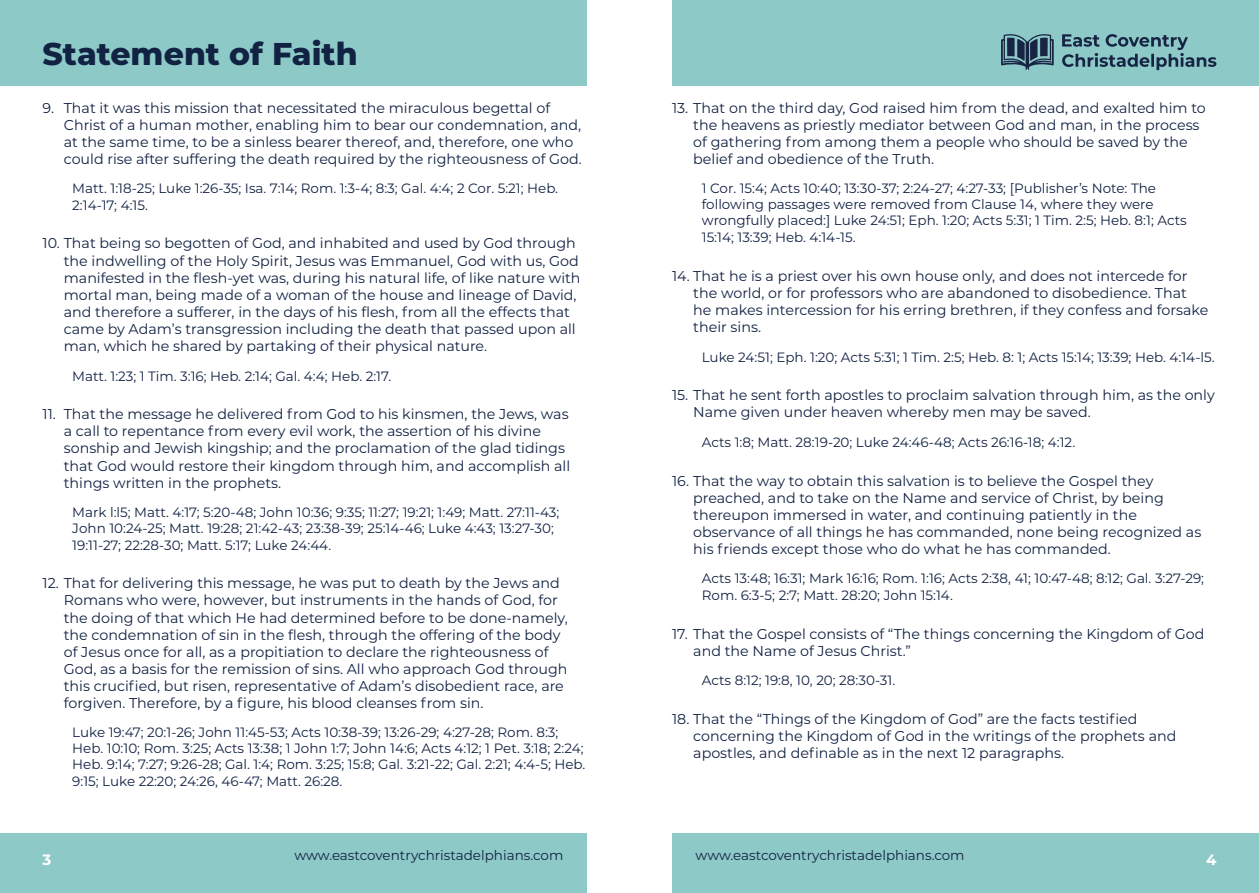
<style>
.page{position:relative;width:1259px;height:893px;background:#fff}
.page>*{position:absolute;margin:0;border:0;box-sizing:border-box;transform-origin:0 0}
.t1{font:800 31.5px "Montserrat";color:#122243}
.t2{font:700 15px "Montserrat";color:#fff}
.t3{font:14.25px/17.1px "Montserrat";color:#122243}
.t4{font:13.5px/16.5px "Montserrat";color:#122243}
</style>
<div class="page">
<div style="left:0;top:0;width:587px;height:86px;background:#8dc9c7"></div>
<div style="left:0;top:833px;width:587px;height:60px;background:#8dc9c7"></div>
<div style="left:672px;top:0;width:587px;height:86px;background:#8dc9c7"></div>
<div style="left:672px;top:833px;width:587px;height:60px;background:#8dc9c7"></div>
<svg style="left:1062px;top:34px;width:154px;height:36px"></svg>
<svg style="left:1001px;top:34px;width:52px;height:36px"></svg>
<h1 class="t1" style="left:43px;top:30px;width:317px">Statement of Faith</h1>
<p class="t3" style="left:64px;top:99px;width:519px;text-indent:-21px">9. That it was this mission that necessitated the miraculous begettal of Christ of a human mother, enabling him to bear our condemnation, and, at the same time, to be a sinless bearer thereof, and, therefore, one who could rise after suffering the death required by the righteousness of God.</p>
<p class="t4" style="left:72px;top:179px;width:487px;line-height:17.1px">Matt. 1:18-25; Luke 1:26-35; Isa. 7:14; Rom. 1:3-4; 8:3; Gal. 4:4; 2 Cor. 5:21; Heb.<br>2:14-17; 4:15.</p>
<p class="t3" style="left:64px;top:234px;width:518px;text-indent:-21px">10. That being so begotten of God, and inhabited and used by God through the indwelling of the Holy Spirit, Jesus was Emmanuel, God with us, God manifested in the flesh-yet was, during his natural life, of like nature with mortal man, being made of a woman of the house and lineage of David, and therefore a sufferer, in the days of his flesh, from all the effects that came by Adam’s transgression including the death that passed upon all man, which he shared by partaking of their physical nature.</p>
<p class="t4" style="left:72px;top:367px;width:320px">Matt. 1:23; 1 Tim. 3:16; Heb. 2:14; Gal. 4:4; Heb. 2:17.</p>
<p class="t3" style="left:64px;top:405px;width:508px;text-indent:-21px">11. That the message he delivered from God to his kinsmen, the Jews, was a call to repentance from every evil work, the assertion of his divine sonship and Jewish kingship; and the proclamation of the glad tidings that God would restore their kingdom through him, and accomplish all things written in the prophets.</p>
<p class="t4" style="left:72px;top:503px;width:488px">Mark l:l5; Matt. 4:17; 5:20-48; John 10:36; 9:35; 11:27; 19:21; 1:49; Matt. 27:11-43;<br>John 10:24-25; Matt. 19:28; 21:42-43; 23:38-39; 25:14-46; Luke 4:43; 13:27-30;<br>19:11-27; 22:28-30; Matt. 5:17; Luke 24:44.</p>
<p class="t3" style="left:64px;top:574px;width:505px;text-indent:-21px">12. That for delivering this message, he was put to death by the Jews and Romans who were, however, but instruments in the hands of God, for the doing of that which He had determined before to be done-namely, the condemnation of sin in the flesh, through the offering of the body of Jesus once for all, as a propitiation to declare the righteousness of God, as a basis for the remission of sins. All who approach God through this crucified, but risen, representative of Adam’s disobedient race, are forgiven. Therefore, by a figure, his blood cleanses from sin.</p>
<p class="t4" style="left:72px;top:723px;width:514px">Luke 19:47; 20:1-26; John 11:45-53; Acts 10:38-39; 13:26-29; 4:27-28; Rom. 8:3; Heb. 10:10; Rom. 3:25; Acts 13:38; 1 John 1:7; John 14:6; Acts 4:12; 1 Pet. 3:18; 2:24; Heb. 9:14; 7:27; 9:26-28; Gal. 1:4; Rom. 3:25; 15:8; Gal. 3:21-22; Gal. 2:21; 4:4-5; Heb.<br>9:15; Luke 22:20; 24:26, 46-47; Matt. 26:28.</p>
<p class="t3" style="left:693px;top:99px;width:514px;text-indent:-21px">13. That on the third day, God raised him from the dead, and exalted him to the heavens as priestly mediator between God and man, in the process of gathering from among them a people who should be saved by the belief and obedience of the Truth.</p>
<p class="t4" style="left:702px;top:179px;width:486px">1 Cor. 15:4; Acts 10:40; 13:30-37; 2:24-27; 4:27-33; [Publisher’s Note: The following passages were removed from Clause 14, where they were wrongfully placed:] Luke 24:51; Eph. 1:20; Acts 5:31; 1 Tim. 2:5; Heb. 8:1; Acts 15:14; 13:39; Heb. 4:14-15.</p>
<p class="t3" style="left:693px;top:267px;width:516px;text-indent:-21px">14. That he is a priest over his own house only, and does not intercede for the world, or for professors who are abandoned to disobedience. That he makes intercession for his erring brethren, if they confess and forsake their sins.</p>
<p class="t4" style="left:702px;top:348px;width:514px">Luke 24:51; Eph. 1:20; Acts 5:31; 1 Tim. 2:5; Heb. 8: 1; Acts 15:14; 13:39; Heb. 4:14-l5.</p>
<p class="t3" style="left:693px;top:386px;width:523px;text-indent:-21px">15. That he sent forth apostles to proclaim salvation through him, as the only<br>Name given under heaven whereby men may be saved.</p>
<p class="t4" style="left:702px;top:434px;width:375px">Acts 1:8; Matt. 28:19-20; Luke 24:46-48; Acts 26:16-18; 4:12.</p>
<p class="t3" style="left:693px;top:472px;width:509px;text-indent:-21px">16. That the way to obtain this salvation is to believe the Gospel they preached, and to take on the Name and service of Christ, by being thereupon immersed in water, and continuing patiently in the observance of all things he has commanded, none being recognized as his friends except those who do what he has commanded.</p>
<p class="t4" style="left:702px;top:569px;width:504px;line-height:17.1px">Acts 13:48; 16:31; Mark 16:16; Rom. 1:16; Acts 2:38, 41; 10:47-48; 8:12; Gal. 3:27-29;<br>Rom. 6:3-5; 2:7; Matt. 28:20; John 15:14.</p>
<p class="t3" style="left:693px;top:624px;width:512px;text-indent:-21px">17. That the Gospel consists of “The things concerning the Kingdom of God and the Name of Jesus Christ.”</p>
<p class="t4" style="left:702px;top:672px;width:195px">Acts 8:12; 19:8, 10, 20; 28:30-31.</p>
<p class="t3" style="left:693px;top:710px;width:484px;text-indent:-21px">18. That the “Things of the Kingdom of God” are the facts testified concerning the Kingdom of God in the writings of the prophets and apostles, and definable as in the next 12 paragraphs.</p>
<p class="t2" style="left:43px;top:849px;width:10px">3</p>
<p class="t4" style="left:294px;top:847px;width:270px">www.eastcoventrychristadelphians.com</p>
<p class="t4" style="left:695px;top:847px;width:270px">www.eastcoventrychristadelphians.com</p>
<p class="t2" style="left:1206px;top:849px;width:12px">4</p>
</div>
